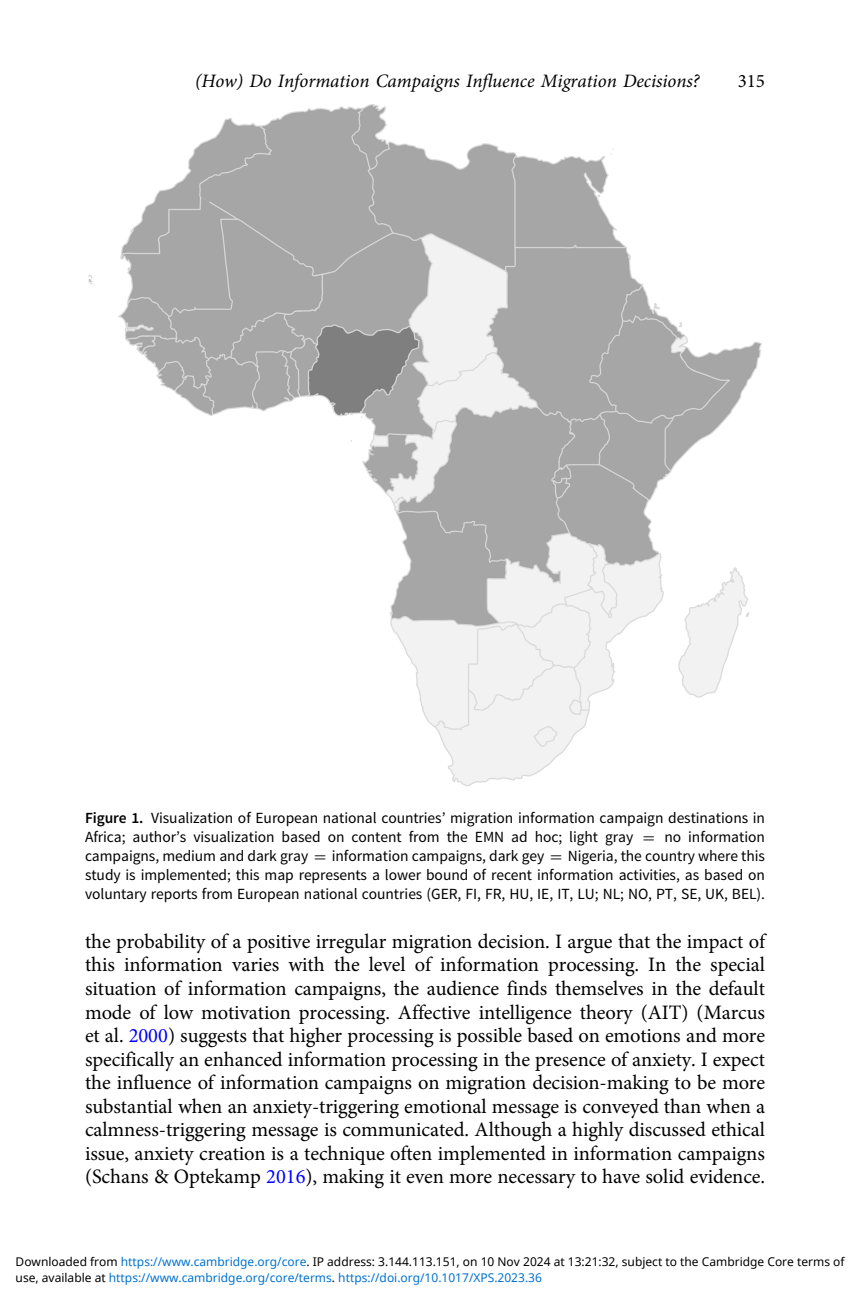
<style>
.page{position:relative;width:864px;height:1296px;background:#fff}
.page>*{position:absolute;margin:0;border:0;box-sizing:border-box;transform-origin:0 0}
.t1{font:20.6px/23.6px "Adv OT1 ef 757 c 0";color:#000;text-align:justify}
.t2{font:19px "Adv OT7 d 6 df 7 ab.I";color:#000}
.t3{font:19px "Adv OT1 ef 757 c 0";color:#000}
.t4{font:15.4px/19px "Adv OT0 e 40 dc 65";color:#000;text-align:justify}
.t5{font:12px "Noto Sans";color:#000}
.t6{font:12px "Noto Sans";color:#0172cf}
.s1{font-family:"Adv OT031 da 8 bf"}
.s2{font-style:inherit}
.s3{font-family:"Adv OT6 b 1 ec 377"}
.s4{color:#00f}
.s5{color:#0172cf}
.s6{color:#000}
</style>
<div class="page">
<img style="left:88px;top:104px;width:673px;height:683px">
<p class="t2" style="left:195px;top:73px;width:506px">(How) Do Information Campaigns Influence Migration Decisions?</p>
<p class="t3" style="left:738px;top:73px;width:29px">315</p>
<p class="t4" style="left:85px;top:810px;width:681px"><span class="s1">Figure 1.</span> Visualization of European national countries<span class="s2">’</span> migration information campaign destinations in Africa; author<span class="s2">’</span>s visualization based on content from the EMN ad hoc; light gray <span class="s3">=</span> no information campaigns, medium and dark gray <span class="s3">=</span> information campaigns, dark gey <span class="s3">=</span> Nigeria, the country where this study is implemented; this map represents a lower bound of recent information activities, as based on voluntary reports from European national countries (GER, FI, FR, HU, IE, IT, LU; NL; NO, PT, SE, UK, BEL).</p>
<p class="t1" style="left:85px;top:931px;width:681px">the probability of a positive irregular migration decision. I argue that the impact of this information varies with the level of information processing. In the special situation of information campaigns, the audience finds themselves in the default mode of low motivation processing. Affective intelligence theory (AIT) (Marcus et al. <span class="s4">2000</span>) suggests that higher processing is possible based on emotions and more specifically an enhanced information processing in the presence of anxiety. I expect the influence of information campaigns on migration decision-making to be more substantial when an anxiety-triggering emotional message is conveyed than when a calmness-triggering message is communicated. Although a highly discussed ethical issue, anxiety creation is a technique often implemented in information campaigns (Schans &amp; Optekamp <span class="s4">2016</span>), making it even more necessary to have solid evidence.</p>
<p class="t5" style="left:16px;top:1253px;width:831px">Downloaded from <span class="s5">https://www.cambridge.org/core</span>. IP address: 3.144.113.151, on 10 Nov 2024 at 13:21:32, subject to the Cambridge Core terms of</p>
<p class="t6" style="left:16px;top:1269px;width:528px"><span class="s6">use, available at</span> https://www.cambridge.org/core/terms<span class="s6">.</span> https://doi.org/10.1017/XPS.2023.36</p>
</div>
